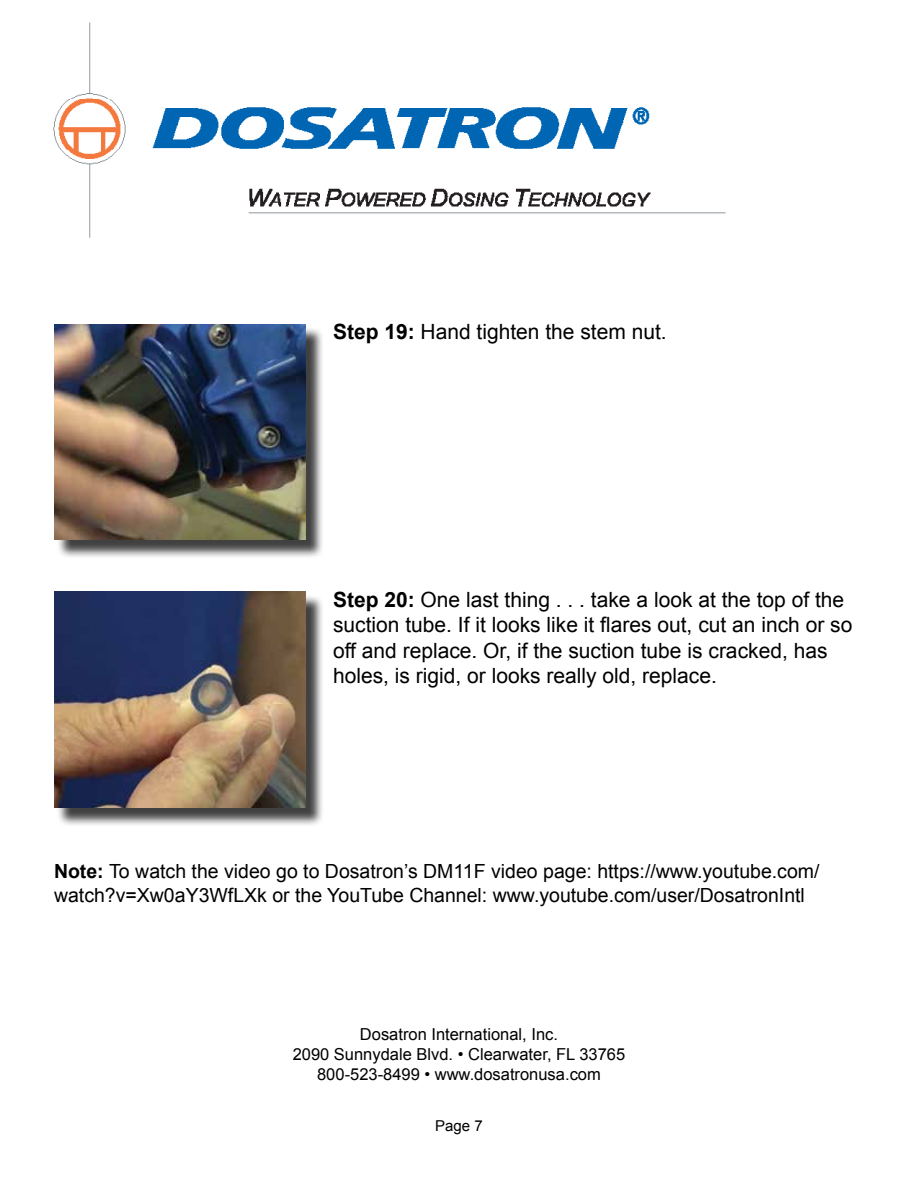
<style>
.page{position:relative;width:918px;height:1188px;background:#fff}
.page>*{position:absolute;margin:0;border:0;box-sizing:border-box;transform-origin:0 0}
.t1{font:21px/25.2px "Arial";color:#000}
.t2{font:19.5px/23.4px "Arial";color:#000}
.t3{font:16.5px/19.8px "Arial";color:#000;text-align:center}
.t4{font:15px "Arial";color:#000}
.s1{font-weight:700}
</style>
<div class="page">
<img style="left:53px;top:22px;width:673px;height:216px">
<div style="left:56px;top:326px;width:269px;height:232px;background:#000;opacity:.75"></div>
<img style="left:54px;top:324px;width:252px;height:216px">
<div style="left:56px;top:594px;width:269px;height:232px;background:#000;opacity:.75"></div>
<img style="left:54px;top:592px;width:252px;height:216px">
<p class="t1" style="left:333px;top:320px;width:335px"><span class="s1">Step 19:</span> Hand tighten the stem nut.</p>
<p class="t1" style="left:333px;top:587px;width:521px"><span class="s1">Step 20:</span> One last thing . . . take a look at the top of the suction tube. If it looks like it flares out, cut an inch or so off and replace. Or, if the suction tube is cracked, has holes, is rigid, or looks really old, replace.</p>
<p class="t2" style="left:54px;top:860px;width:767px"><span class="s1">Note:</span> To watch the video go to Dosatron’s DM11F video page: https://www.youtube.com/ watch?v=Xw0aY3WfLXk or the YouTube Channel: www.youtube.com/user/DosatronIntl</p>
<p class="t3" style="left:293px;top:1025px;width:334px">Dosatron International, Inc.<br>2090 Sunnydale Blvd. • Clearwater, FL 33765<br>800-523-8499 • www.dosatronusa.com</p>
<p class="t4" style="left:435px;top:1116px;width:49px">Page 7</p>
</div>
